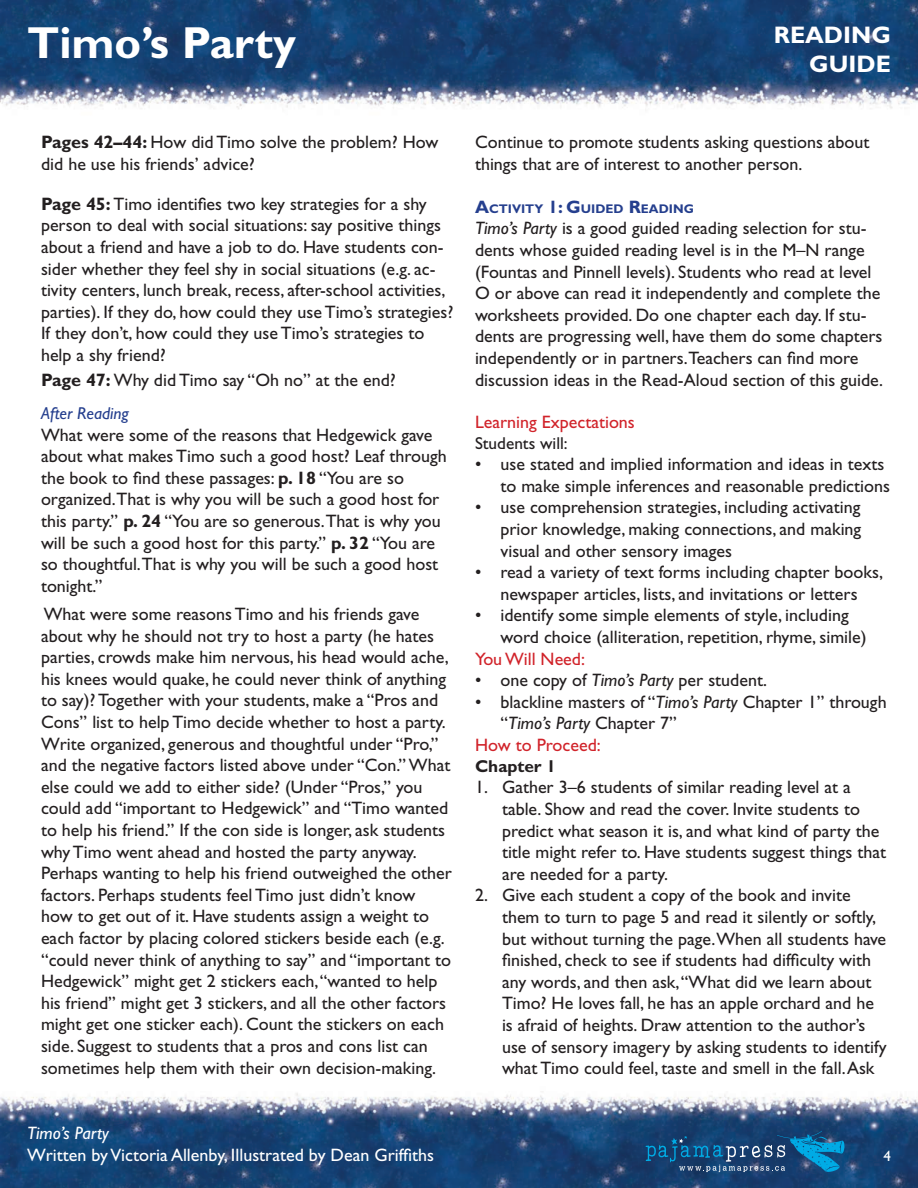
<style>
.page{position:relative;width:918px;height:1188px;background:#fff}
.page>*{position:absolute;margin:0;border:0;box-sizing:border-box;transform-origin:0 0}
.t1{font:700 45px "Gill Sans Std";color:#fff}
.t2{font:700 24px "Gill Sans Std";color:#fff}
.Numbering{font:18px/21.6px "Gill Sans Std";color:#231f20}
.t3{font:18px "Gill Sans Std";color:#fff}
.t4{font:18px "Gill Sans Std";color:#d1232a}
.t5{font:italic 18px "Gill Sans Std";color:#fff}
.Heading{font:17.25px "Gill Sans Std";color:#231f20}
.Heading-2{font:italic 17.25px "Gill Sans Std";color:#253f8e}
.Heading-3{font:700 17.25px "Gill Sans Std";color:#231f20}
.t6{font:15px "Gill Sans Std";color:#fff}
.Heading-4{font:700 12.6px "Gill Sans Std";color:#253f8e}
.s1{font-weight:700}
.s2{font-size:18px}
.s3{font-style:italic}
</style>
<div class="page">
<img style="left:0;top:0;width:918px;height:109px">
<img style="left:0;top:1091px;width:918px;height:97px">
<svg style="left:646px;top:1131px;width:199px;height:41px"></svg>
<h1 class="t1" style="left:27px;top:16px;width:271px">Timo’s Party</h1>
<h2 class="t2" style="left:774px;top:21px;width:119px">READING</h2>
<h2 class="t2" style="left:809px;top:50px;width:83px">GUIDE</h2>
<p class="Numbering" style="left:41px;top:131px;width:399px"><span class="s1">Pages 42–44:</span> How did Timo solve the problem? How did he use his friends’ advice?</p>
<p class="Numbering" style="left:41px;top:193px;width:414px"><span class="s1">Page 45:</span> Timo identifies two key strategies for a shy person to deal with social situations: say positive things about a friend and have a job to do. Have students con&shy;sider whether they feel shy in social situations (e.g. ac&shy;tivity centers, lunch break, recess, after-school activities, parties). If they do, how could they use Timo’s strategies?<br>If they don’t, how could they use Timo’s strategies to help a shy friend?</p>
<p class="Numbering" style="left:41px;top:369px;width:356px"><span class="s1">Page 47:</span> Why did Timo say “Oh no” at the end?</p>
<p class="Heading-2" style="left:41px;top:403px;width:89px">After Reading</p>
<p class="Numbering" style="left:41px;top:424px;width:407px">What were some of the reasons that Hedgewick gave about what makes Timo such a good host? Leaf through the book to find these passages: <span class="s1">p. 18</span> “You are so organized.That is why you will be such a good host for this party.” <span class="s1">p. 24</span> “You are so generous.That is why you will be such a good host for this party.” <span class="s1">p. 32</span> “You are so thoughtful.That is why you will be such a good host tonight.”</p>
<p class="Numbering" style="left:41px;top:603px;width:412px">What were some reasons Timo and his friends gave about why he should not try to host a party (he hates parties, crowds make him nervous, his head would ache, his knees would quake, he could never think of anything to say)? Together with your students, make a “Pros and Cons” list to help Timo decide whether to host a party.<br>Write organized, generous and thoughtful under “Pro,” and the negative factors listed above under “Con.” What else could we add to either side? (Under “Pros,” you could add “important to Hedgewick” and “Timo wanted to help his friend.” If the con side is longer, ask students why Timo went ahead and hosted the party anyway.<br>Perhaps wanting to help his friend outweighed the other factors. Perhaps students feel Timo just didn’t know<br>how to get out of it. Have students assign a weight to each factor by placing colored stickers beside each (e.g. “could never think of anything to say” and “important to Hedgewick” might get 2 stickers each, “wanted to help his friend” might get 3 stickers, and all the other factors might get one sticker each). Count the stickers on each side. Suggest to students that a pros and cons list can sometimes help them with their own decision-making.</p>
<p class="Numbering" style="left:475px;top:131px;width:396px">Continue to promote students asking questions about things that are of interest to another person.</p>
<p class="Heading-4" style="left:475px;top:201px;width:219px"><span class="s2">A</span>CTIVITY <span class="s2">1: G</span>UIDED <span class="s2">R</span>EADING</p>
<p class="Numbering" style="left:475px;top:218px;width:410px"><span class="s3">Timo’s Party</span> is a good guided reading selection for stu&shy;dents whose guided reading level is in the M–N range (Fountas and Pinnell levels). Students who read at level O or above can read it independently and complete the worksheets provided. Do one chapter each day. If stu&shy;dents are progressing well, have them do some chapters independently or in partners.Teachers can find more discussion ideas in the Read-Aloud section of this guide.</p>
<p class="t4" style="left:475px;top:412px;width:161px">Learning Expectations</p>
<p class="Heading" style="left:475px;top:433px;width:94px">Students will:</p>
<p class="Numbering" style="left:501px;top:453px;width:391px;text-indent:-26px">• use stated and implied information and ideas in texts to make simple inferences and reasonable predictions</p>
<p class="Numbering" style="left:501px;top:497px;width:362px;text-align:justify;text-indent:-26px">• use comprehension strategies, including activating prior knowledge, making connections, and making visual and other sensory images</p>
<p class="Numbering" style="left:475px;top:561px;width:409px;text-align:center">• read a variety of text forms including chapter books, newspaper articles, lists, and invitations or letters</p>
<p class="Numbering" style="left:501px;top:605px;width:368px;text-indent:-26px">• identify some simple elements of style, including word choice (alliteration, repetition, rhyme, simile)</p>
<p class="t4" style="left:475px;top:648px;width:112px">You Will Need:</p>
<p class="Numbering" style="left:475px;top:669px;width:294px">• one copy of <span class="s3">Timo’s Party</span> per student.</p>
<p class="Numbering" style="left:501px;top:691px;width:388px;text-indent:-26px">• blackline masters of “<span class="s3">Timo’s Party</span> Chapter 1” through “<span class="s3">Timo’s Party</span> Chapter 7”</p>
<p class="t4" style="left:475px;top:735px;width:127px">How to Proceed:</p>
<p class="Heading-3" style="left:475px;top:756px;width:82px">Chapter 1</p>
<p class="Numbering" style="left:502px;top:777px;width:386px;text-indent:-27px">1. Gather 3–6 students of similar reading level at a table. Show and read the cover. Invite students to predict what season it is, and what kind of party the title might refer to. Have students suggest things that are needed for a party.</p>
<p class="Numbering" style="left:502px;top:885px;width:386px;text-indent:-27px">2. Give each student a copy of the book and invite them to turn to page 5 and read it silently or softly, but without turning the page.When all students have finished, check to see if students had difficulty with any words, and then ask, “What did we learn about Timo? He loves fall, he has an apple orchard and he is afraid of heights. Draw attention to the author’s use of sensory imagery by asking students to identify what Timo could feel, taste and smell in the fall. Ask</p>
<p class="t5" style="left:27px;top:1123px;width:84px">Timo’s Party</p>
<p class="t3" style="left:27px;top:1145px;width:409px">Written by Victoria Allenby, Illustrated by Dean Griffiths</p>
<p class="t6" style="left:884px;top:1147px;width:9px">4</p>
</div>
